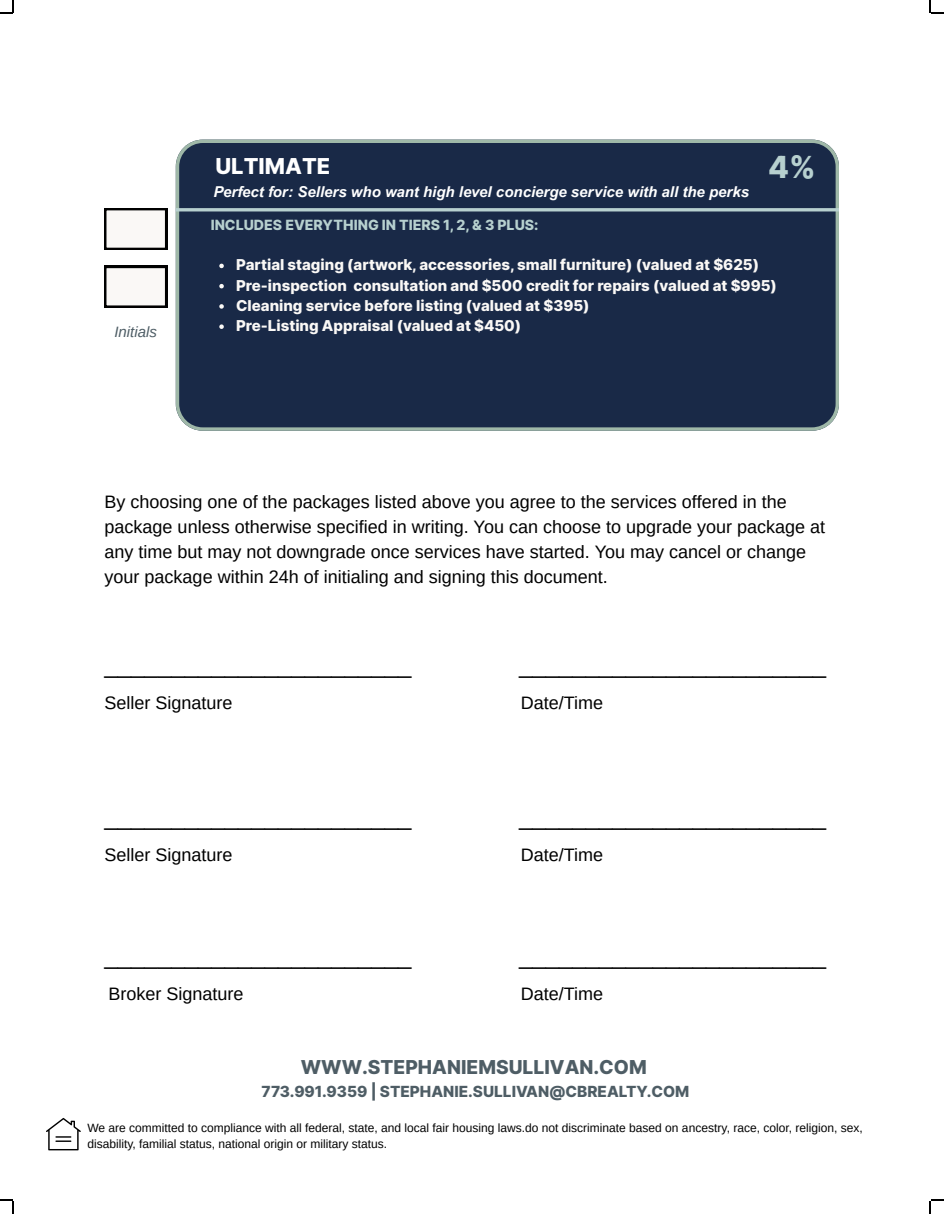
<style>
.page{position:relative;width:944px;height:1214px;background:#fff}
.page>*{position:absolute;margin:0;border:0;box-sizing:border-box;transform-origin:0 0}
.t1{font:800 30.45px "Inter";color:#b7d0cf}
.t2{font:24px "Arimo";color:#000}
.t3{font:800 21.9px "Inter";color:#fff}
.t4{font:800 19.2px "Inter";color:#4e5d65}
.t5{font:18px/24.8px "Arimo";color:#000}
.t6{font:800 15.3px "Inter";color:#4e5d65}
.t7{font:800 15px "Inter";color:#faf8f6}
.t8{font:italic 700 15px "Arial MT Pro";color:#fff}
.t9{font:italic 15px "Arimo";color:#4e5d65}
.t10{font:800 14.1px "Inter";color:#b7d0cf}
.t11{font:12px/16px "Arimo";color:#000}
</style>
<div class="page">
<div style="left:176px;top:140px;width:663px;height:291px;background:#192947"></div>
<hr style="left:176px;top:208px;width:663px;height:3px;background:#b7d0cf">
<svg style="left:219px;top:264px;width:5px;height:4px"></svg>
<svg style="left:219px;top:284px;width:5px;height:4px"></svg>
<svg style="left:219px;top:304px;width:5px;height:5px"></svg>
<svg style="left:219px;top:324px;width:5px;height:5px"></svg>
<svg style="left:104px;top:208px;width:63px;height:42px"></svg>
<div style="left:104px;top:266px;width:63px;height:42px;background:#000"></div>
<svg style="left:106px;top:268px;width:59px;height:38px;background:#f2f1ef"></svg>
<svg style="left:46px;top:1117px;width:35px;height:33px"></svg>
<svg style="left:0;top:0;width:14px;height:14px"></svg>
<svg style="left:929px;top:0;width:15px;height:14px"></svg>
<svg style="left:0;top:1199px;width:14px;height:15px"></svg>
<svg style="left:929px;top:1199px;width:15px;height:15px"></svg>
<p class="t9" style="left:114px;top:323px;width:44px">Initials</p>
<h2 class="t3" style="left:215px;top:153px;width:116px">ULTIMATE</h2>
<h1 class="t1" style="left:768px;top:148px;width:49px">4%</h1>
<h6 class="t8" style="left:213px;top:186px;width:537px">Perfect for: Sellers who want high level concierge service with all the perks</h6>
<p class="t10" style="left:211px;top:216px;width:329px">INCLUDES EVERYTHING IN TIERS 1, 2, &amp; 3 PLUS:</p>
<p class="t7" style="left:236px;top:256px;width:524px">Partial staging (artwork, accessories, small furniture) (valued at $625)</p>
<p class="t7" style="left:236px;top:276px;width:542px">Pre-inspection consultation and $500 credit for repairs (valued at $995)</p>
<p class="t7" style="left:236px;top:296px;width:355px">Cleaning service before listing (valued at $395)</p>
<p class="t7" style="left:236px;top:317px;width:286px">Pre-Listing Appraisal (valued at $450)</p>
<p class="t5" style="left:105px;top:490px;width:722px">By choosing one of the packages listed above you agree to the services offered in the package unless otherwise specified in writing. You can choose to upgrade your package at any time but may not downgrade once services have started. You may cancel or change your package within 24h of initialing and signing this document.</p>
<h4 class="t2" style="left:105px;top:651px;width:308px">_______________________</h4>
<h4 class="t5" style="left:105px;top:690px;width:129px">Seller Signature</h4>
<p class="t2" style="left:105px;top:803px;width:308px">_______________________</p>
<h4 class="t5" style="left:105px;top:842px;width:129px">Seller Signature</h4>
<p class="t2" style="left:105px;top:942px;width:308px">_______________________</p>
<p class="t5" style="left:109px;top:981px;width:136px">Broker Signature</p>
<p class="t2" style="left:519px;top:651px;width:308px">_______________________</p>
<h4 class="t5" style="left:520px;top:690px;width:84px">Date/Time</h4>
<p class="t2" style="left:519px;top:803px;width:308px">_______________________</p>
<h4 class="t5" style="left:520px;top:842px;width:84px">Date/Time</h4>
<p class="t2" style="left:519px;top:942px;width:308px">_______________________</p>
<h4 class="t5" style="left:520px;top:981px;width:84px">Date/Time</h4>
<h4 class="t4" style="left:301px;top:1055px;width:347px">WWW.STEPHANIEMSULLIVAN.COM</h4>
<h3 class="t6" style="left:261px;top:1082px;width:429px">773.991.9359 | STEPHANIE.SULLIVAN@CBREALTY.COM</h3>
<h5 class="t11" style="left:87px;top:1119px;width:777px">We are committed to compliance with all federal, state, and local fair housing laws.do not discriminate based on ancestry, race, color, religion, sex, disability, familial status, national origin or military status.</h5>
</div>
